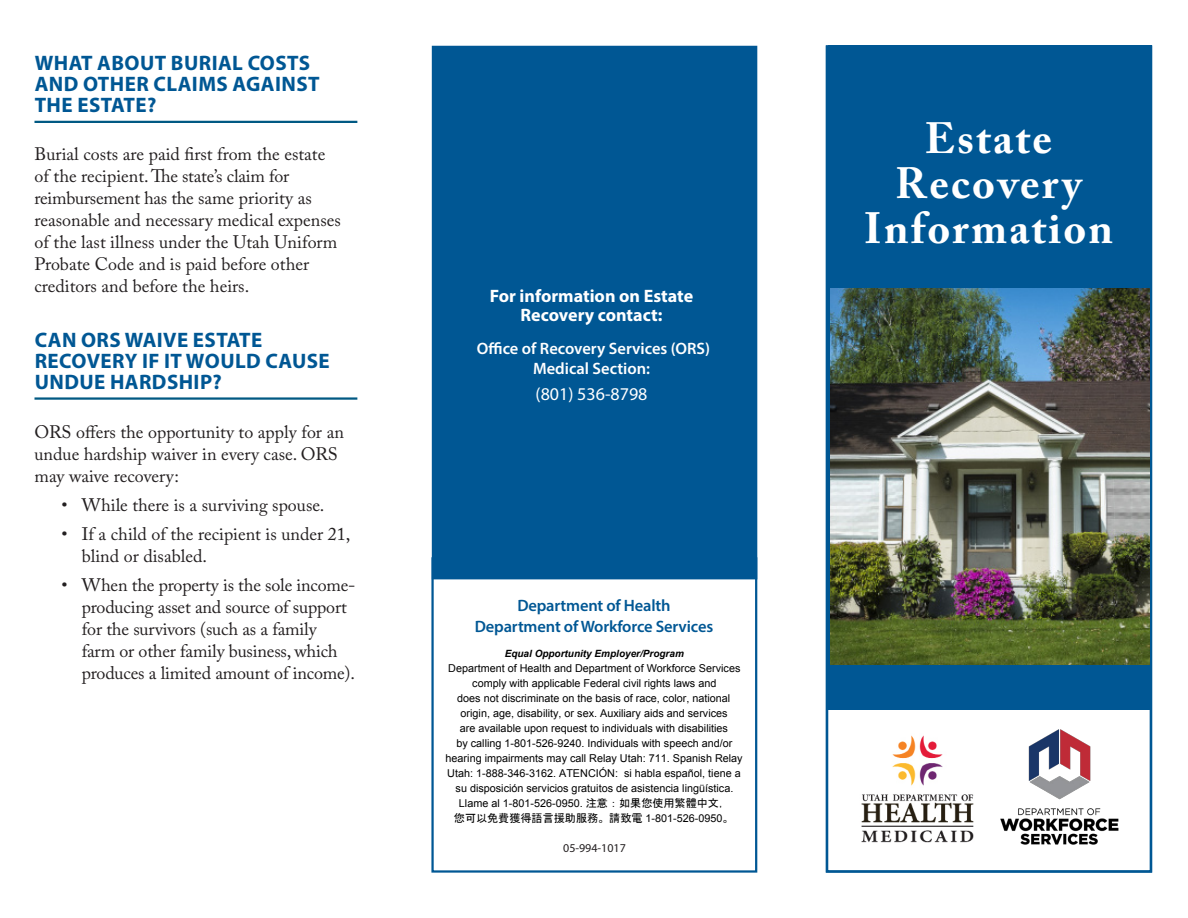
<style>
.page{position:relative;width:1188px;height:918px;background:#fff}
.page>*{position:absolute;margin:0;border:0;box-sizing:border-box;transform-origin:0 0}
.t1{font:700 43.5px/45px "Adobe Caslon Pro";letter-spacing:.05em;color:#fff;text-align:center}
.t2{font:700 21px/21px "Myriad Pro";letter-spacing:.02em;color:#005794}
.t3{font:18px/22px "Adobe Caslon Pro";color:#231f20}
.t4{font:700 18px/19.5px "Myriad Pro";color:#fff;text-align:center}
.t5{font:18px "Myriad Pro";color:#fff}
.t6{font:600 16.5px "Myriad Pro";letter-spacing:-.01em;color:#005794}
.t7{font:600 16.5px "Myriad Pro";color:#fff}
.t8{font:12px "Myriad Pro";color:#231f20}
.t9{font:11.1px "MS Gothic";color:#000}
.t10{font:10.8px/15px "Arial";color:#000;text-align:center}
.t11{font:italic 700 10.05px "Arial";color:#000}
.s1{font-family:"MS Gothic";font-size:11.1px}
.s2{font-family:"Arial";font-size:10.8px}
</style>
<div class="page">
<div style="left:431px;top:557px;width:326px;height:316px;background:#fff;border:2px solid #005794"></div>
<div style="left:432px;top:46px;width:325px;height:533px;background:#005794"></div>
<div style="left:828px;top:45px;width:324px;height:665px;background:#005794"></div>
<div style="left:826px;top:45px;width:326px;height:828px;border:2px solid #005794"></div>
<img style="left:861px;top:735px;width:113px;height:108px">
<img style="left:1000px;top:729px;width:119px;height:116px">
<img style="left:831px;top:288px;width:318px;height:376px">
<hr style="left:34px;top:121px;width:323px;height:2px;background:#015983">
<hr style="left:34px;top:397px;width:323px;height:3px;background:#015983">
<p class="t2" style="left:35px;top:51px;width:287px">WHAT ABOUT BURIAL COSTS<br>AND OTHER CLAIMS AGAINST<br>THE ESTATE?</p>
<p class="t3" style="left:34px;top:143px;width:308px">Burial costs are paid first from the estate of the recipient. The state’s claim for reimbursement has the same priority as reasonable and necessary medical expenses of the last illness under the Utah Uniform Probate Code and is paid before other creditors and before the heirs.</p>
<p class="t2" style="left:35px;top:329px;width:297px">CAN ORS WAIVE ESTATE<br>RECOVERY IF IT WOULD CAUSE<br>UNDUE HARDSHIP?</p>
<p class="t3" style="left:34px;top:421px;width:311px">ORS offers the opportunity to apply for an undue hardship waiver in every case. ORS may waive recovery:</p>
<p class="t3" style="left:62px;top:494px;width:265px">• While there is a surviving spouse.</p>
<p class="t3" style="left:82px;top:523px;width:270px;text-indent:-20px">• If a child of the recipient is under 21, blind or disabled.</p>
<p class="t3" style="left:82px;top:573px;width:275px;text-indent:-20px">• When the property is the sole income&shy;producing asset and source of support for the survivors (such as a family<br>farm or other family business, which produces a limited amount of income).</p>
<p class="t4" style="left:490px;top:285px;width:205px">For information on Estate<br>Recovery contact:</p>
<p class="t7" style="left:477px;top:338px;width:235px">Office of Recovery Services (ORS)</p>
<p class="t7" style="left:533px;top:358px;width:118px">Medical Section:</p>
<p class="t5" style="left:536px;top:383px;width:113px">(801) 536-8798</p>
<p class="t6" style="left:517px;top:595px;width:155px">Department of Health</p>
<p class="t6" style="left:475px;top:616px;width:240px">Department of Workforce Services</p>
<p class="t11" style="left:505px;top:647px;width:181px">Equal Opportunity Employer/Program</p>
<p class="t10" style="left:446px;top:661px;width:299px">Department of Health and Department of Workforce Services comply with applicable Federal civil rights laws and<br>does not discriminate on the basis of race, color, national origin, age, disability, or sex. Auxiliary aids and services<br>are available upon request to individuals with disabilities<br>by calling 1-801-526-9240. Individuals with speech and/or hearing impairments may call Relay Utah: 711. Spanish Relay Utah: 1-888-346-3162. ATENCIÓN: si habla español, tiene a su disposición servicios gratuitos de asistencia lingüística.<br>Llame al 1-801-526-0950. <span class="s1">注意：如果您使用繁體中文，</span></p>
<p class="t9" style="left:454px;top:813px;width:281px">您可以免費獲得語言援助服務。請致電 <span class="s2">1-801-526-0950</span>。</p>
<p class="t8" style="left:563px;top:841px;width:64px">05-994-1017</p>
<p class="t1" style="left:895px;top:115px;width:188px">Estate<br>Recovery</p>
<p class="t1" style="left:864px;top:205px;width:251px">Information</p>
</div>
